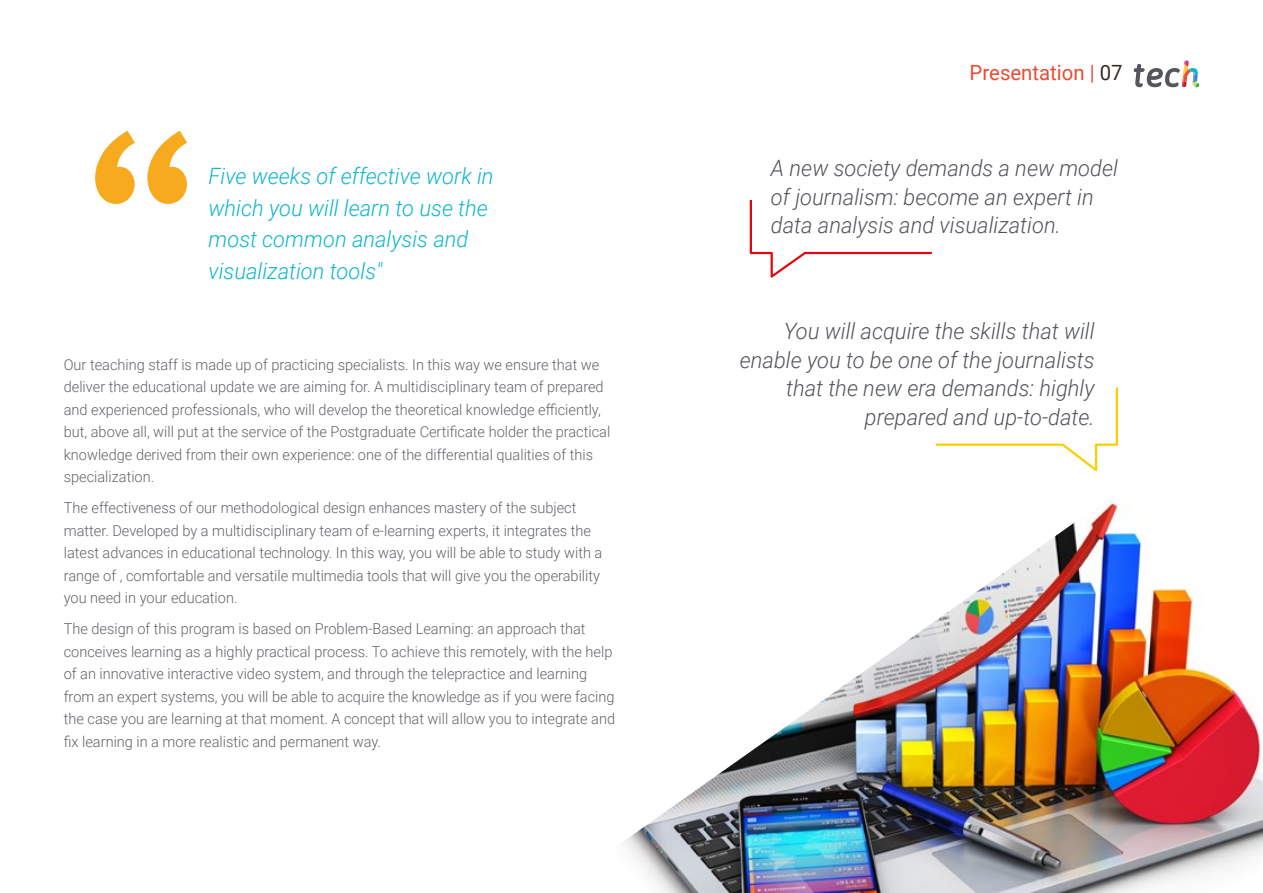
<style>
.page{position:relative;width:1263px;height:893px;background:#fff}
.page>*{position:absolute;margin:0;border:0;box-sizing:border-box;transform-origin:0 0}
.t1{font:italic 300 22.5px/28.5px "Roboto";color:#52555b;text-align:right}
.t2{font:italic 300 22.5px/31.5px "Roboto";color:#0fb6cf}
.t3{font:21px "Roboto";color:#e94d36}
.t4{font:300 15px/22.5px "Roboto";color:#61646a}
.s1{color:#e94d35}
.s2{color:#312e20}
</style>
<div class="page">
<svg style="left:95px;top:131px;width:92px;height:73px"></svg>
<img style="left:623px;top:501px;width:640px;height:392px">
<svg style="left:935px;top:387px;width:183px;height:85px"></svg>
<svg style="left:749px;top:200px;width:183px;height:78px"></svg>
<svg style="left:1134px;top:61px;width:65px;height:27px"></svg>
<h1 class="t2" style="left:208px;top:160px;width:287px">Five weeks of effective work in which you will learn to use the most common analysis and visualization tools"</h1>
<p class="t4" style="left:64px;top:353px;width:548px">Our teaching staff is made up of practicing specialists. In this way we ensure that we deliver the educational update we are aiming for. A multidisciplinary team of prepared and experienced professionals, who will develop the theoretical knowledge efficiently, but, above all, will put at the service of the Postgraduate Certificate holder the practical knowledge derived from their own experience: one of the differential qualities of this specialization.</p>
<p class="t4" style="left:64px;top:496px;width:540px">The effectiveness of our methodological design enhances mastery of the subject matter. Developed by a multidisciplinary team of e-learning experts, it integrates the latest advances in educational technology. In this way, you will be able to study with a range of , comfortable and versatile multimedia tools that will give you the operability you need in your education.</p>
<p class="t4" style="left:64px;top:617px;width:553px">The design of this program is based on Problem-Based Learning: an approach that conceives learning as a highly practical process. To achieve this remotely, with the help of an innovative interactive video system, and through the telepractice and learning from an expert systems, you will be able to acquire the knowledge as if you were facing the case you are learning at that moment. A concept that will allow you to integrate and fix learning in a more realistic and permanent way.</p>
<h2 class="t3" style="left:970px;top:57px;width:155px"><span class="s1">Prese</span>ntation | <span class="s2">07</span></h2>
<h1 class="t1" style="left:771px;top:153px;width:348px;text-align:left">A new society demands a new model of journalism: become an expert in data analysis and visualization.</h1>
<h1 class="t1" style="left:740px;top:316px;width:356px">You will acquire the skills that will enable you to be one of the journalists that the new era demands: highly prepared and up-to-date.</h1>
</div>
